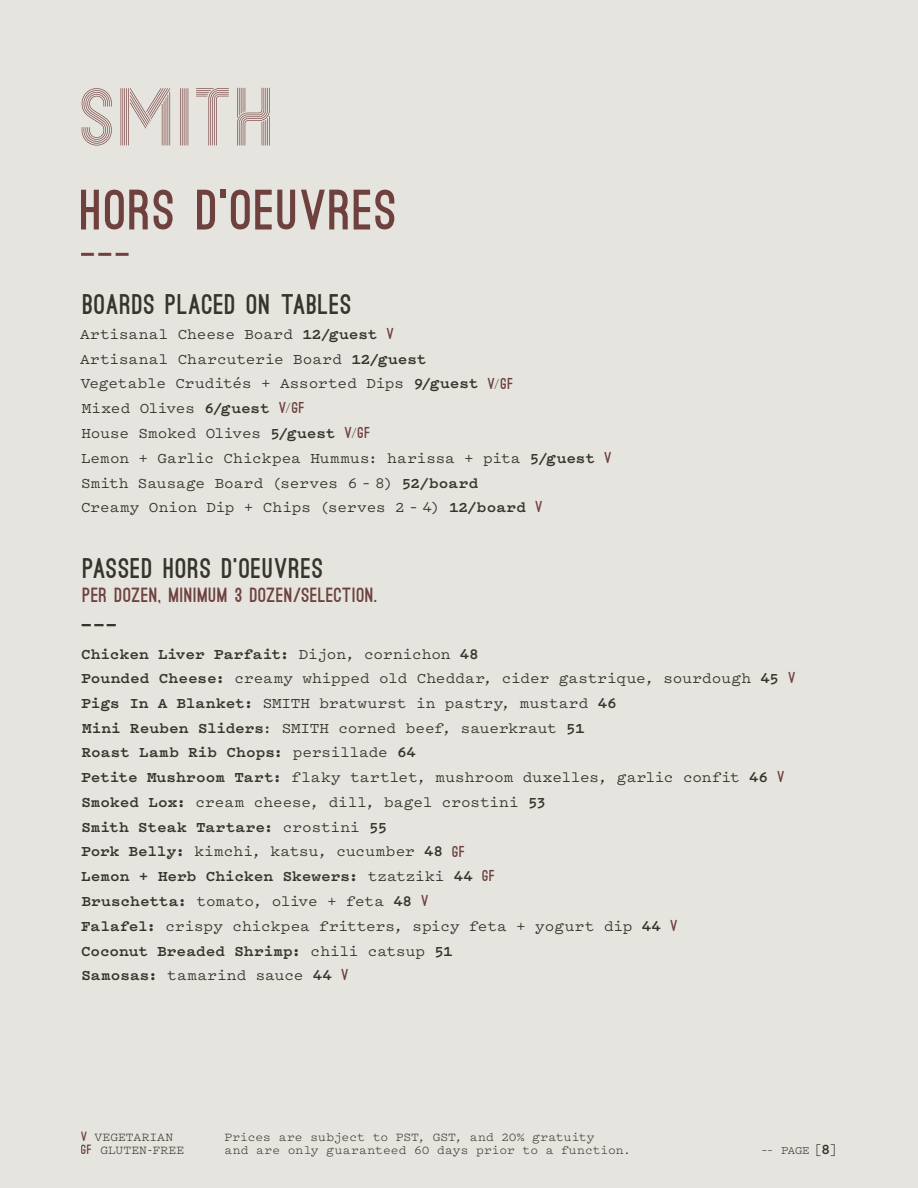
<style>
.page{position:relative;width:918px;height:1188px;background:#e6e4df}
.page>*{position:absolute;margin:0;border:0;box-sizing:border-box;transform-origin:0 0}
.t1{font:900 54px "Ostrich Sans";letter-spacing:.035em;color:#7b4947}
.t2{font:900 31.5px "Ostrich Sans";color:#7b4947;scale:1.33 1}
.t3{font:900 27px "Ostrich Sans";letter-spacing:.05em;color:#3e3c32}
.t4{font:900 24px "Ostrich Sans";color:#3e3c32;scale:1.25 1}
.t5{font:900 19.5px "Ostrich Sans";letter-spacing:.035em;color:#7b4947}
.t6{font:500 15.75px/24.8px "Pitch";letter-spacing:-.005em;color:#3e3c32}
.t7{font:12.75px/13.5px "Pitch";color:#3e3c32}
.t8{font:12px "Pitch";color:#3e3c32}
.s1{font-weight:700}
.s2{font-family:"Ostrich Sans";font-weight:900;font-size:15px;color:#7b4947}
.s3{font-family:"Ostrich Sans";font-size:15px}
.s4{font-family:"Ostrich Sans";font-weight:900;color:#7b4947}
.s5{font-size:15px}
.s6{font-weight:700;font-size:15px}
</style>
<div class="page">
<svg style="left:237px;top:88px;width:33px;height:58px;background:#cdc0bb"></svg>
<svg style="left:82px;top:88px;width:30px;height:58px;background:#cec1bd"></svg>
<svg style="left:180px;top:88px;width:9px;height:58px"></svg>
<svg style="left:196px;top:88px;width:33px;height:58px;background:#d6cdc9"></svg>
<svg style="left:121px;top:88px;width:49px;height:58px;background:#d0c5c1"></svg>
<h1 class="t1" style="left:81px;top:190px;width:317px">HORS D’OEUVRES</h1>
<h2 class="t2" style="left:81px;top:242px;width:40px">–––</h2>
<h3 class="t3" style="left:83px;top:294px;width:270px">BOARDS PLACED ON TABLES</h3>
<p class="t6" style="left:80px;top:321px;width:533px">Artisanal Cheese Board <span class="s1">12/guest</span> <span class="s2">V<br></span>Artisanal Charcuterie Board <span class="s1">12/guest<br></span>Vegetable Crudités + Assorted Dips <span class="s1">9/guest</span> <span class="s2">V</span><span class="s3">/</span><span class="s2">GF<br></span>Mixed Olives <span class="s1">6/guest</span> <span class="s2">V</span><span class="s3">/</span><span class="s2">GF<br></span>House Smoked Olives <span class="s1">5/guest</span> <span class="s2">V</span><span class="s3">/</span><span class="s2">GF<br></span>Lemon + Garlic Chickpea Hummus: harissa + pita <span class="s1">5/guest</span> <span class="s2">V </span>Smith Sausage Board (serves 6 – 8) <span class="s1">52/board<br></span>Creamy Onion Dip + Chips (serves 2 – 4) <span class="s1">12/board</span> <span class="s2">V</span></p>
<h3 class="t3" style="left:83px;top:558px;width:241px">PASSED HORS D’OEUVRES</h3>
<p class="t5" style="left:83px;top:588px;width:314px">PER DOZEN, MINIMUM 3 DOZEN/SELECTION.]</p>
<h3 class="t4" style="left:82px;top:616px;width:31px">–––</h3>
<p class="t6" style="left:81px;top:641px;width:716px"><span class="s1">Chicken Liver Parfait:</span> Dijon, cornichon <span class="s1">48<br>Pounded Cheese:</span> creamy whipped old Cheddar, cider gastrique, sourdough <span class="s1">45</span> <span class="s2">V </span><span class="s1">Pigs In A Blanket:</span> SMITH bratwurst in pastry, mustard <span class="s1">46<br>Mini Reuben Sliders</span>: SMITH corned beef, sauerkraut <span class="s1">51<br>Roast Lamb Rib Chops:</span> persillade <span class="s1">64<br>Petite Mushroom Tart:</span> flaky tartlet, mushroom duxelles, garlic confit <span class="s1">46</span> <span class="s2">V </span><span class="s1">Smoked Lox:</span> cream cheese, dill, bagel crostini <span class="s1">53<br>Smith Steak Tartare:</span> crostini <span class="s1">55<br>Pork Belly:</span> kimchi, katsu, cucumber <span class="s1">48</span> <span class="s2">GF<br></span><span class="s1">Lemon + Herb Chicken Skewers:</span> tzatziki <span class="s1">44</span> <span class="s2">GF<br></span><span class="s1">Bruschetta:</span> tomato, olive + feta <span class="s1">48</span> <span class="s2">V<br></span><span class="s1">Falafel:</span> crispy chickpea fritters, spicy feta + yogurt dip <span class="s1">44</span> <span class="s2">V<br></span><span class="s1">Coconut Breaded Shrimp:</span> chili catsup <span class="s1">51<br>Samosas:</span> tamarind sauce <span class="s1">44</span> <span class="s2">V</span></p>
<p class="t7" style="left:81px;top:1129px;width:105px"><span class="s4">V</span> VEGETARIAN<br><span class="s4">GF</span> GLUTEN-FREE</p>
<p class="t7" style="left:224px;top:1129px;width:408px">Prices are subject to PST, GST, and 20% gratuity<br>and are only guaranteed 60 days prior to a function.</p>
<p class="t8" style="left:760px;top:1142px;width:79px">–– PAGE <span class="s5">[</span><span class="s6">8</span><span class="s5">]</span></p>
</div>
